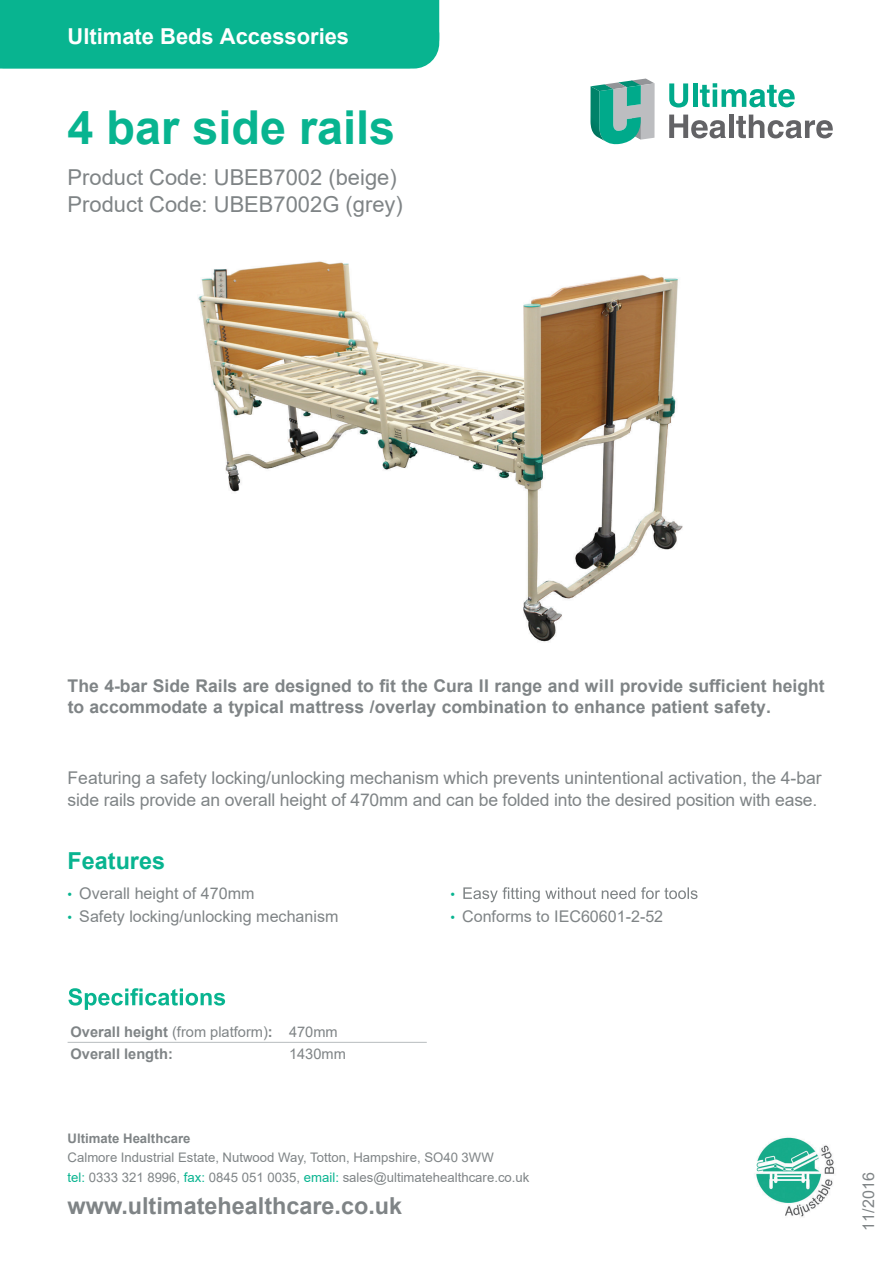
<style>
.page{position:relative;width:893px;height:1263px;background:#fff}
.page>*{position:absolute;margin:0;border:0;box-sizing:border-box;transform-origin:0 0}
.t1{font:700 46.8px "Arial";color:#08b490}
.t2{font:700 23.4px "Arial";color:#7f8486}
.t3{font:700 23.4px "Arial";color:#08b490}
.t4{font:21.9px/26.2px "Arial";color:#7f8486}
.t5{font:700 21.9px "Arial";color:#fff}
.t6{font:17.55px/21.9px "Arial";letter-spacing:-.01em;color:#7f8486}
.t7{font:700 17.55px/21px "Arial";color:#7f8486}
.t8{font:16.05px "Arial";color:#7f8486}
.t9{font:700 14.55px/22px "Arial";color:#7f8486}
.t10{font:14.55px "Arial";color:#7f8486}
.t11{font:13.2px/19px "Arial";color:#7f8486}
.t12{font:700 13.2px "Arial";color:#7f8486}
.t13{font:13.2px "Arial";color:#08b490}
.s1{font-size:13.2px;color:#08b490}
.s2{font-weight:400}
.s3{color:#08b490}
</style>
<div class="page">
<svg style="left:590px;top:79px;width:65px;height:65px;background:#6bb6a9"></svg>
<svg style="left:669px;top:83px;width:19px;height:24px"></svg>
<hr style="left:693px;top:83px;width:4px;height:24px;background:#00aa8b">
<svg style="left:700px;top:83px;width:95px;height:24px"></svg>
<svg style="left:669px;top:115px;width:57px;height:23px"></svg>
<hr style="left:729px;top:115px;width:4px;height:23px;background:#636366">
<svg style="left:736px;top:115px;width:97px;height:23px"></svg>
<svg style="left:463px;top:887px;width:234px;height:15px"></svg>
<hr style="left:68px;top:1042px;width:221px;height:1px;background:#b7bcbf">
<hr style="left:289px;top:1042px;width:138px;height:1px;background:#b7bcbf">
<svg style="left:68px;top:988px;width:157px;height:22px"></svg>
<img style="left:756px;top:1137px;width:79px;height:80px">
<img style="left:198px;top:261px;width:485px;height:381px">
<div style="left:0;top:0;width:439px;height:69px;background:#08b490"></div>
<p class="t5" style="left:68px;top:21px;width:283px">Ultimate Beds Accessories</p>
<p class="t5" style="left:67px;top:27px;width:148px">Ultimate Beds</p>
<h1 class="t1" style="left:68px;top:95px;width:329px">4 bar side rails</h1>
<p class="t4" style="left:68px;top:164px;width:337px">Product Code: UBEB7002 (beige)<br>Product Code: UBEB7002G (grey)</p>
<p class="t7" style="left:68px;top:675px;width:759px">The 4-bar Side Rails are designed to fit the Cura II range and will provide sufficient height to accommodate a typical mattress /overlay combination to enhance patient safety.</p>
<p class="t6" style="left:68px;top:767px;width:756px">Featuring a safety locking/unlocking mechanism which prevents unintentional activation, the 4-bar side rails provide an overall height of 470mm and can be folded into the desired position with ease.</p>
<h2 class="t3" style="left:68px;top:844px;width:99px">Features</h2>
<p class="t8" style="left:68px;top:882px;width:188px"><span class="s1">•</span> Overall height of 470mm</p>
<p class="t8" style="left:68px;top:906px;width:272px"><span class="s1">•</span> Safety locking/unlocking mechanism</p>
<p class="t13" style="left:450px;top:885px;width:6px">•</p>
<p class="t8" style="left:450px;top:906px;width:214px"><span class="s1">•</span> Conforms to IEC60601-2-52</p>
<p class="t9" style="left:71px;top:1021px;width:269px">Overall height <span class="s2">(from platform)</span>: <span class="s2">470mm<br></span>Overall length:</p>
<p class="t10" style="left:289px;top:1043px;width:58px">1430mm</p>
<p class="t12" style="left:68px;top:1129px;width:124px">Ultimate Healthcare</p>
<p class="t11" style="left:68px;top:1148px;width:463px">Calmore Industrial Estate, Nutwood Way, Totton, Hampshire, SO40 3WW<br><span class="s3">tel:</span> 0333 321 8996, <span class="s3">fax:</span> 0845 051 0035, <span class="s3">email:</span> sales@ultimatehealthcare.co.uk</p>
<h2 class="t2" style="left:68px;top:1189px;width:336px">www.ultimatehealthcare.co.uk</h2>
<p class="t8" style="left:857px;top:1230px;width:60px;rotate:-90deg">11/2016</p>
</div>
